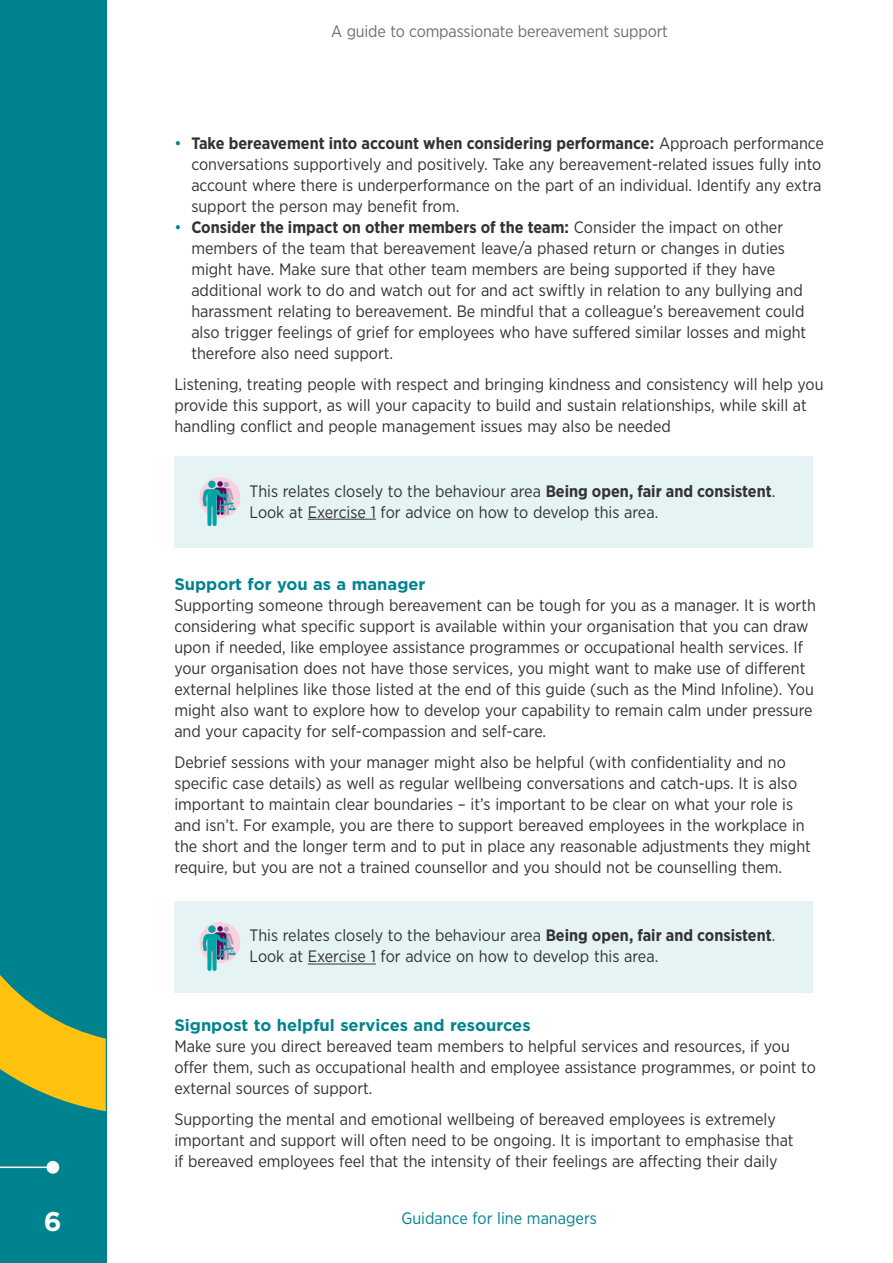
<style>
.page{position:relative;width:893px;height:1263px;background:#fff}
.page>*{position:absolute;margin:0;border:0;box-sizing:border-box;transform-origin:0 0}
.t1{font:700 27px "Gotham";color:#fff}
.B_body{font:16.5px/21px "Gotham Narrow";color:#333}
.B_bullets_last{font:16.5px/21px "Gotham Narrow";color:#333}
.B_bullets{font:16.5px/21px "Gotham Narrow";color:#333}
.Subhead_1{font:700 16.5px "Gotham";color:#00838e}
.t2{font:16.5px "Gotham Narrow";letter-spacing:-.01em;color:#707070}
.t3{font:16.5px "Gotham Narrow";color:#00838e}
.s1{color:#00838e}
.s2{font-weight:700}
</style>
<div class="page">
<div style="left:0;top:0;width:106px;height:1263px;background:#00838e"></div>
<hr style="left:0;top:1166px;width:53px;height:2px;background:#fff">
<div style="left:47px;top:1161px;width:12px;height:13px;background:#fff;border-radius:50%"></div>
<svg style="left:0;top:975px;width:106px;height:136px"></svg>
<div style="left:174px;top:456px;width:638px;height:92px;background:#e6f3f4"></div>
<hr style="left:308px;top:519px;width:68px;height:1px;background:#333">
<div style="left:199px;top:477px;width:41px;height:41px;background:#f8d2dc;border-radius:50%"></div>
<svg style="left:201px;top:481px;width:35px;height:45px"></svg>
<div style="left:174px;top:901px;width:638px;height:92px;background:#e6f3f4"></div>
<hr style="left:308px;top:963px;width:68px;height:1px;background:#333">
<div style="left:199px;top:922px;width:41px;height:41px;background:#f8d2dc;border-radius:50%"></div>
<svg style="left:201px;top:925px;width:35px;height:46px"></svg>
<h1 class="t1" style="left:44px;top:1204px;width:19px">6</h1>
<p class="t2" style="left:331px;top:21px;width:338px">A guide to compassionate bereavement support</p>
<p class="B_bullets" style="left:191px;top:132px;width:634px;text-indent:-17px"><span class="s1">•</span> <span class="s2">Take bereavement into account when considering performance:</span> Approach performance conversations supportively and positively. Take any bereavement-related issues fully into account where there is underperformance on the part of an individual. Identify any extra support the person may benefit from.</p>
<p class="B_bullets_last" style="left:191px;top:216px;width:616px;text-indent:-17px"><span class="s1">•</span> <span class="s2">Consider the impact on other members of the team:</span> Consider the impact on other members of the team that bereavement leave/a phased return or changes in duties might have. Make sure that other team members are being supported if they have additional work to do and watch out for and act swiftly in relation to any bullying and harassment relating to bereavement. Be mindful that a colleague’s bereavement could also trigger feelings of grief for employees who have suffered similar losses and might therefore also need support.</p>
<p class="B_body" style="left:174px;top:373px;width:651px">Listening, treating people with respect and bringing kindness and consistency will help you provide this support, as will your capacity to build and sustain relationships, while skill at handling conflict and people management issues may also be needed</p>
<p class="B_body" style="left:250px;top:480px;width:527px">This relates closely to the behaviour area <span class="s2">Being open, fair and consistent</span>.<br>Look at Exercise 1 for advice on how to develop this area.</p>
<h1 class="Subhead_1" style="left:174px;top:573px;width:253px">Support for you as a manager</h1>
<p class="B_body" style="left:174px;top:594px;width:643px">Supporting someone through bereavement can be tough for you as a manager. It is worth considering what specific support is available within your organisation that you can draw upon if needed, like employee assistance programmes or occupational health services. If your organisation does not have those services, you might want to make use of different external helplines like those listed at the end of this guide (such as the Mind Infoline). You might also want to explore how to develop your capability to remain calm under pressure and your capacity for self-compassion and self-care.</p>
<p class="B_body" style="left:174px;top:751px;width:638px">Debrief sessions with your manager might also be helpful (with confidentiality and no specific case details) as well as regular wellbeing conversations and catch-ups. It is also important to maintain clear boundaries – it’s important to be clear on what your role is and isn’t. For example, you are there to support bereaved employees in the workplace in the short and the longer term and to put in place any reasonable adjustments they might require, but you are not a trained counsellor and you should not be counselling them.</p>
<p class="B_body" style="left:250px;top:925px;width:527px">This relates closely to the behaviour area <span class="s2">Being open, fair and consistent</span>.<br>Look at Exercise 1 for advice on how to develop this area.</p>
<h1 class="Subhead_1" style="left:174px;top:1014px;width:358px">Signpost to helpful services and resources</h1>
<p class="B_body" style="left:174px;top:1035px;width:643px">Make sure you direct bereaved team members to helpful services and resources, if you offer them, such as occupational health and employee assistance programmes, or point to external sources of support.</p>
<p class="B_body" style="left:174px;top:1108px;width:621px">Supporting the mental and emotional wellbeing of bereaved employees is extremely important and support will often need to be ongoing. It is important to emphasise that if bereaved employees feel that the intensity of their feelings are affecting their daily</p>
<p class="t3" style="left:401px;top:1208px;width:197px">Guidance for line managers</p>
</div>
